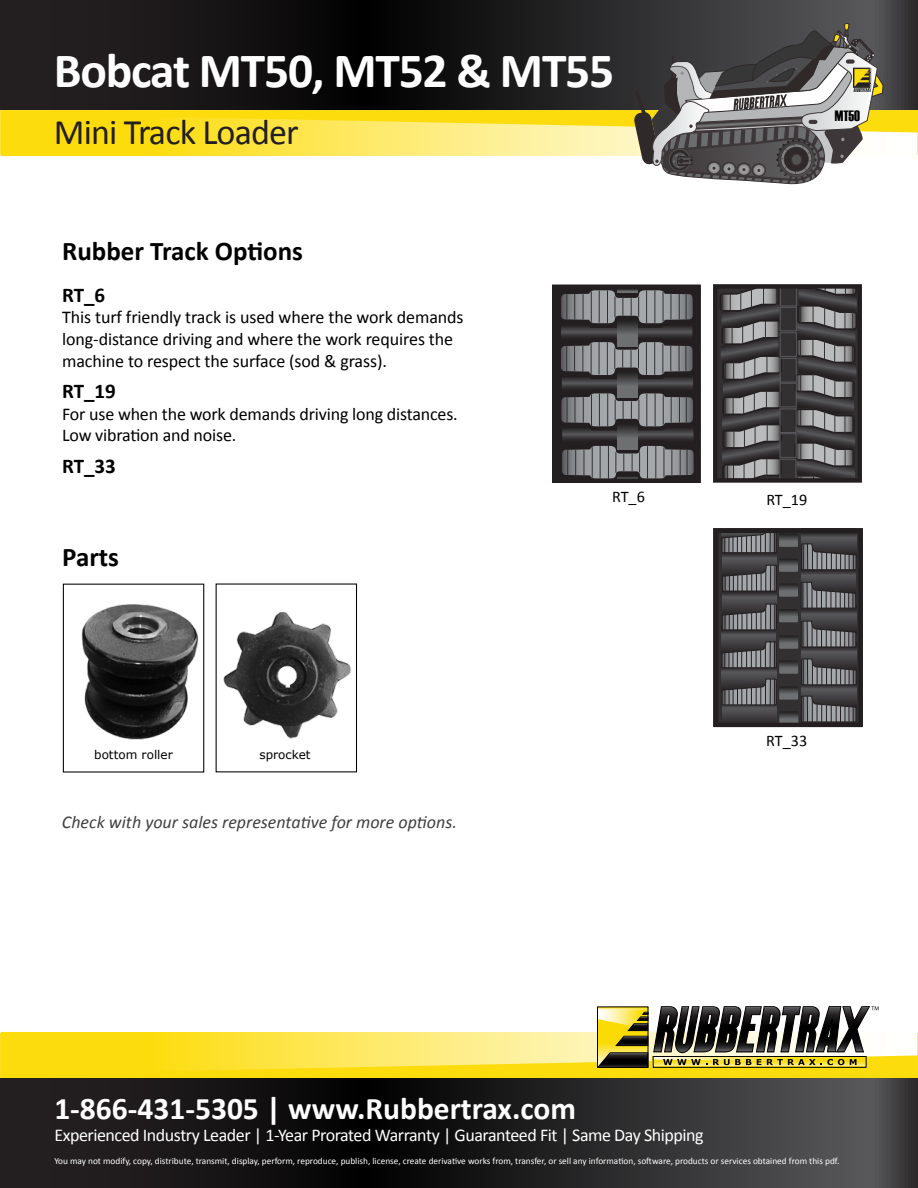
<style>
.page{position:relative;width:918px;height:1188px;background:#fff}
.page>*{position:absolute;margin:0;border:0;box-sizing:border-box;transform-origin:0 0}
.t1{font:700 49.5px "Calibri";letter-spacing:-.025em;color:#fff}
.t2{font:36px "Calibri";letter-spacing:-.025em;color:#231f20}
.t3{font:700 31.5px "Calibri";color:#fff}
.t4{font:700 27px "Calibri";color:#000}
.t5{font:700 21px "Calibri";letter-spacing:-.01em;color:#000}
.t6{font:18px/21.6px "Calibri";letter-spacing:-.005em;color:#000}
.t7{font:18px "Calibri";letter-spacing:-.025em;color:#fff}
.t8{font:italic 18px "Calibri";color:#404041}
.t9{font:16.2px "Calibri";letter-spacing:-.01em;color:#000}
.t10{font:15px "Haettenschweiler";color:#000}
.t11{font:12px "Verdana";color:#000}
.t12{font:9.3px "Calibri";color:#fff}
</style>
<div class="page">
<div style="left:1px;top:1071px;width:914px;height:35px;background:#fddc0d"></div>
<svg style="left:0;top:1078px;width:918px;height:110px;background:#252425"></svg>
<svg style="left:0;top:0;width:918px;height:110px;background:#252425"></svg>
<svg style="left:1px;top:1006px;width:916px;height:69px"></svg>
<div style="left:63px;top:584px;width:141px;height:189px;border:1px solid #000"></div>
<div style="left:216px;top:584px;width:141px;height:188px;border:1px solid #000"></div>
<img style="left:217px;top:607px;width:134px;height:134px">
<img style="left:81px;top:599px;width:124px;height:144px">
<svg style="left:721px;top:534px;width:136px;height:188px;background:#565557"></svg>
<div style="left:714px;top:529px;width:149px;height:198px;border:4px solid #231f20"></div>
<div style="left:555px;top:288px;width:145px;height:192px;background:#231f20"></div>
<svg style="left:561px;top:290px;width:133px;height:188px"></svg>
<svg style="left:617px;top:372px;width:20px;height:26px"></svg>
<svg style="left:618px;top:424px;width:20px;height:26px"></svg>
<svg style="left:617px;top:290px;width:20px;height:3px"></svg>
<svg style="left:618px;top:476px;width:20px;height:2px"></svg>
<div style="left:552px;top:285px;width:149px;height:198px;border:4px solid #231f20"></div>
<svg style="left:1px;top:23px;width:916px;height:162px"></svg>
<div style="left:716px;top:287px;width:144px;height:192px;background:#323031"></div>
<svg style="left:720px;top:289px;width:63px;height:189px"></svg>
<svg style="left:794px;top:289px;width:63px;height:189px"></svg>
<div style="left:780px;top:307px;width:17px;height:24px;border:1px solid #59595c"></div>
<div style="left:780px;top:332px;width:17px;height:25px;border:1px solid #59595c"></div>
<div style="left:780px;top:358px;width:17px;height:25px;border:1px solid #59595c"></div>
<div style="left:780px;top:383px;width:17px;height:24px;border:1px solid #59595c"></div>
<div style="left:780px;top:408px;width:17px;height:25px;border:1px solid #59595c"></div>
<div style="left:780px;top:433px;width:17px;height:25px;border:1px solid #59595c"></div>
<div style="left:780px;top:286px;width:17px;height:20px;border:1px solid #59595c"></div>
<div style="left:779px;top:459px;width:17px;height:21px;border:1px solid #59595c"></div>
<div style="left:713px;top:284px;width:149px;height:199px;border:4px solid #231f20"></div>
<h1 class="t1" style="left:54px;top:39px;width:562px">Bobcat MT50, MT52 &amp; MT55</h1>
<h2 class="t2" style="left:54px;top:109px;width:246px">Mini Track Loader</h2>
<h3 class="t4" style="left:62px;top:234px;width:242px">Rubber Track Options</h3>
<p class="t5" style="left:62px;top:281px;width:45px">RT_6</p>
<p class="t6" style="left:62px;top:307px;width:403px">This turf friendly track is used where the work demands long-distance driving and where the work requires the machine to respect the surface (sod &amp; grass).</p>
<p class="t5" style="left:62px;top:378px;width:55px">RT_19</p>
<p class="t6" style="left:62px;top:403px;width:397px">For use when the work demands driving long distances.<br>Low vibration and noise.</p>
<p class="t5" style="left:62px;top:452px;width:55px">RT_33</p>
<h3 class="t4" style="left:62px;top:540px;width:58px">Parts</h3>
<p class="t11" style="left:94px;top:746px;width:80px">bottom roller</p>
<p class="t11" style="left:259px;top:747px;width:53px">sprocket</p>
<p class="t8" style="left:62px;top:810px;width:396px">Check with your sales representative for more options.</p>
<p class="t9" style="left:612px;top:486px;width:34px">RT_6</p>
<p class="t10" style="left:835px;top:107px;width:27px">MT50</p>
<p class="t9" style="left:766px;top:489px;width:43px">RT_19</p>
<p class="t9" style="left:766px;top:731px;width:43px">RT_33</p>
<h3 class="t3" style="left:54px;top:1089px;width:523px">1-866-431-5305 | www.Rubbertrax.com</h3>
<p class="t7" style="left:54px;top:1124px;width:651px">Experienced Industry Leader | 1-Year Prorated Warranty | Guaranteed Fit | Same Day Shipping</p>
<p class="t12" style="left:54px;top:1155px;width:787px">You may not modify, copy, distribute, transmit, display, perform, reproduce, publish, license, create derivative works from, transfer, or sell any information, software, products or services obtained from this pdf.</p>
</div>
